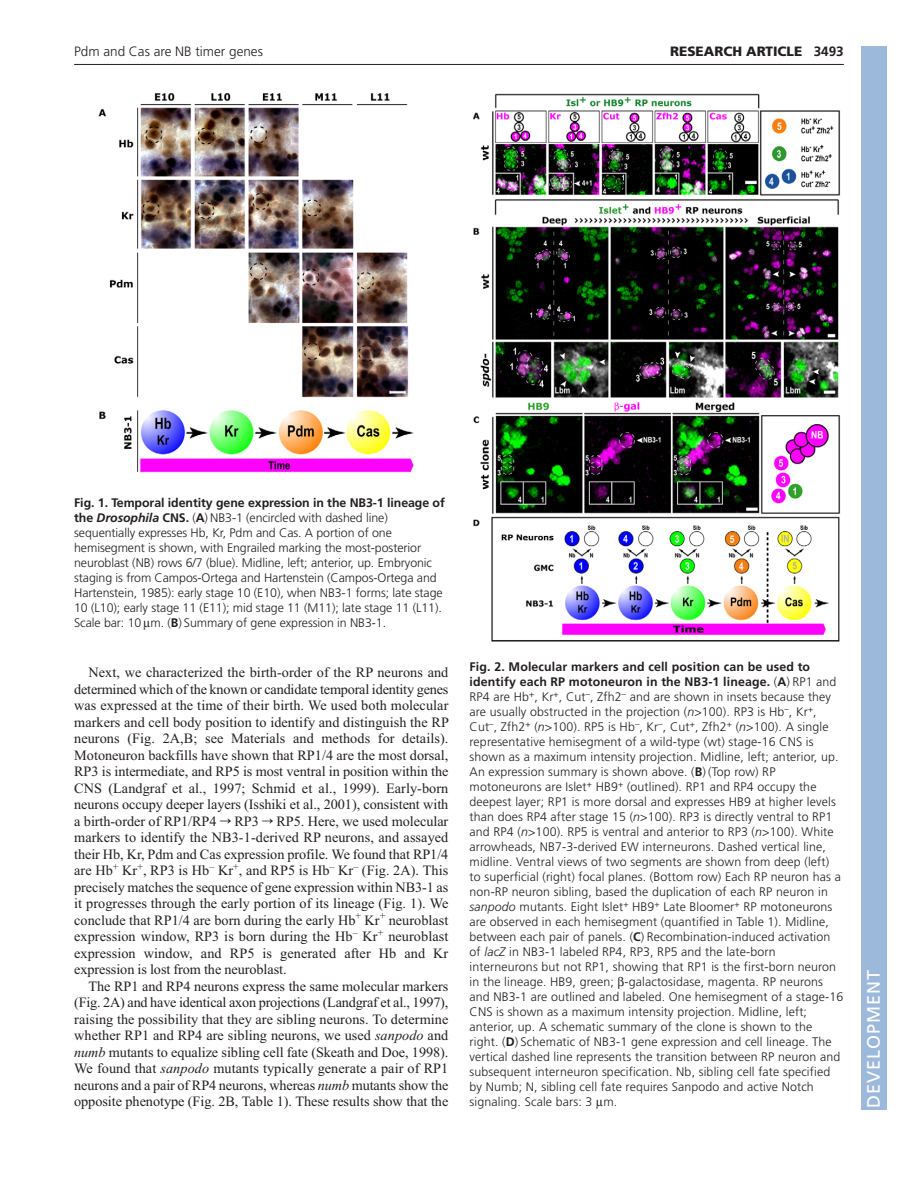
<style>
.page{position:relative;width:918px;height:1188px;background:#fff}
.page>*{position:absolute;margin:0;border:0;box-sizing:border-box;transform-origin:0 0}
.t1{font:18px "Frutiger LT Std";letter-spacing:.055em;color:#fff}
.t2{font:14.25px/16.5px "Times New Roman";letter-spacing:-.005em;color:#231f20;text-align:justify}
.t3{font:300 13.5px "Frutiger LT Std";color:#231f20}
.t4{font:900 13.5px "Frutiger LT Std";color:#231f20}
.t5{font:300 12.3px/15px "Frutiger LT Std";letter-spacing:.01em;color:#231f20}
.s1{font-weight:700}
.s2{font-weight:700;font-style:italic}
.s3{font-family:"Math Technical P02"}
.s4{font-style:italic}
</style>
<div class="page">
<hr style="left:74px;top:64px;width:770px;height:1px;background:#231f20">
<img style="left:98px;top:93px;width:316px;height:380px">
<img style="left:472px;top:93px;width:369px;height:549px">
<div style="left:861px;top:46px;width:25px;height:1064px;background:#9cb9db"></div>
<p class="t3" style="left:74px;top:46px;width:190px">Pdm and Cas are NB timer genes</p>
<p class="t4" style="left:670px;top:46px;width:175px">RESEARCH ARTICLE <span class="s1">3493</span></p>
<p class="t5" style="left:74px;top:496px;width:372px"><span class="s1">Fig. 1. Temporal identity gene expression in the NB3-1 lineage of the</span> <span class="s2">Drosophila</span> <span class="s1">CNS.</span> (<span class="s1">A</span>) NB3-1 (encircled with dashed line) sequentially expresses Hb, Kr, Pdm and Cas. A portion of one hemisegment is shown, with Engrailed marking the most-posterior neuroblast (NB) rows 6/7 (blue). Midline, left; anterior, up. Embryonic staging is from Campos-Ortega and Hartenstein (Campos-Ortega and Hartenstein, 1985): early stage 10 (E10), when NB3-1 forms; late stage 10 (L10); early stage 11 (E11); mid stage 11 (M11); late stage 11 (L11).<br>Scale bar: 10 m. (<span class="s1">B</span>) Summary of gene expression in NB3-1.</p>
<p class="t2" style="left:74px;top:666px;width:376px;text-indent:14px">Next, we characterized the birth-order of the RP neurons and determined which of the known or candidate temporal identity genes was expressed at the time of their birth. We used both molecular markers and cell body position to identify and distinguish the RP neurons (Fig. 2A,B; see Materials and methods for details).<br>Motoneuron backfills have shown that RP1/4 are the most dorsal, RP3 is intermediate, and RP5 is most ventral in position within the CNS (Landgraf et al., 1997; Schmid et al., 1999). Early-born neurons occupy deeper layers (Isshiki et al., 2001), consistent with a birth-order of RP1/RP4 <span class="s3">r</span> RP3 <span class="s3">r</span> RP5. Here, we used molecular markers to identify the NB3-1-derived RP neurons, and assayed their Hb, Kr, Pdm and Cas expression profile. We found that RP1/4 are Hb<sup>+</sup> Kr<sup>+</sup>, RP3 is Hb<sup>–</sup> Kr<sup>+</sup>, and RP5 is Hb<sup>–</sup> Kr<sup>–</sup> (Fig. 2A). This precisely matches the sequence of gene expression within NB3-1 as it progresses through the early portion of its lineage (Fig. 1). We conclude that RP1/4 are born during the early Hb<sup>+</sup> Kr<sup>+</sup> neuroblast expression window, RP3 is born during the Hb<sup>–</sup> Kr<sup>+</sup> neuroblast expression window, and RP5 is generated after Hb and Kr expression is lost from the neuroblast.</p>
<p class="t2" style="left:74px;top:979px;width:376px;text-indent:14px">The RP1 and RP4 neurons express the same molecular markers (Fig. 2A) and have identical axon projections (Landgraf et al., 1997), raising the possibility that they are sibling neurons. To determine whether RP1 and RP4 are sibling neurons, we used <span class="s4">sanpodo</span> and <span class="s4">numb</span> mutants to equalize sibling cell fate (Skeath and Doe, 1998).<br>We found that <span class="s4">sanpodo</span> mutants typically generate a pair of RP1 neurons and a pair of RP4 neurons, whereas <span class="s4">numb</span> mutants show the opposite phenotype (Fig. 2B, Table 1). These results show that the</p>
<p class="t5" style="left:470px;top:661px;width:375px"><span class="s1">Fig. 2. Molecular markers and cell position can be used to identify each RP motoneuron in the NB3-1 lineage.</span> (<span class="s1">A</span>) RP1 and RP4 are Hb<sup>+</sup>, Kr<sup>+</sup>, Cut<sup>–</sup>, Zfh2<sup>–</sup> and are shown in insets because they are usually obstructed in the projection (<span class="s4">n</span>&gt;100). RP3 is Hb<sup>–</sup>, Kr<sup>+</sup>, Cut<sup>–</sup>, Zfh2<sup>+</sup> (<span class="s4">n</span>&gt;100). RP5 is Hb<sup>–</sup>, Kr<sup>–</sup>, Cut<sup>+</sup>, Zfh2<sup>+</sup> (<span class="s4">n</span>&gt;100). A single representative hemisegment of a wild-type (wt) stage-16 CNS is shown as a maximum intensity projection. Midline, left; anterior, up.<br>An expression summary is shown above. (<span class="s1">B</span>) (Top row) RP motoneurons are Islet<sup>+</sup> HB9<sup>+</sup> (outlined). RP1 and RP4 occupy the deepest layer; RP1 is more dorsal and expresses HB9 at higher levels than does RP4 after stage 15 (<span class="s4">n</span>&gt;100). RP3 is directly ventral to RP1 and RP4 (<span class="s4">n</span>&gt;100). RP5 is ventral and anterior to RP3 (<span class="s4">n</span>&gt;100). White arrowheads, NB7-3-derived EW interneurons. Dashed vertical line, midline. Ventral views of two segments are shown from deep (left) to superficial (right) focal planes. (Bottom row) Each RP neuron has a non-RP neuron sibling, based the duplication of each RP neuron in <span class="s4">sanpodo</span> mutants. Eight Islet<sup>+</sup> HB9<sup>+</sup> Late Bloomer<sup>+</sup> RP motoneurons are observed in each hemisegment (quantified in Table 1). Midline, between each pair of panels. (<span class="s1">C</span>) Recombination-induced activation of <span class="s4">lacZ</span> in NB3-1 labeled RP4, RP3, RP5 and the late-born interneurons but not RP1, showing that RP1 is the first-born neuron in the lineage. HB9, green; -galactosidase, magenta. RP neurons and NB3-1 are outlined and labeled. One hemisegment of a stage-16<br>CNS is shown as a maximum intensity projection. Midline, left; anterior, up. A schematic summary of the clone is shown to the right. (<span class="s1">D</span>) Schematic of NB3-1 gene expression and cell lineage. The vertical dashed line represents the transition between RP neuron and subsequent interneuron specification. Nb, sibling cell fate specified by Numb; N, sibling cell fate requires Sanpodo and active Notch signaling. Scale bars: 3 m.</p>
<h1 class="t1" style="left:863px;top:1108px;width:140px;rotate:-90deg">DEVELOPMENT</h1>
</div>
